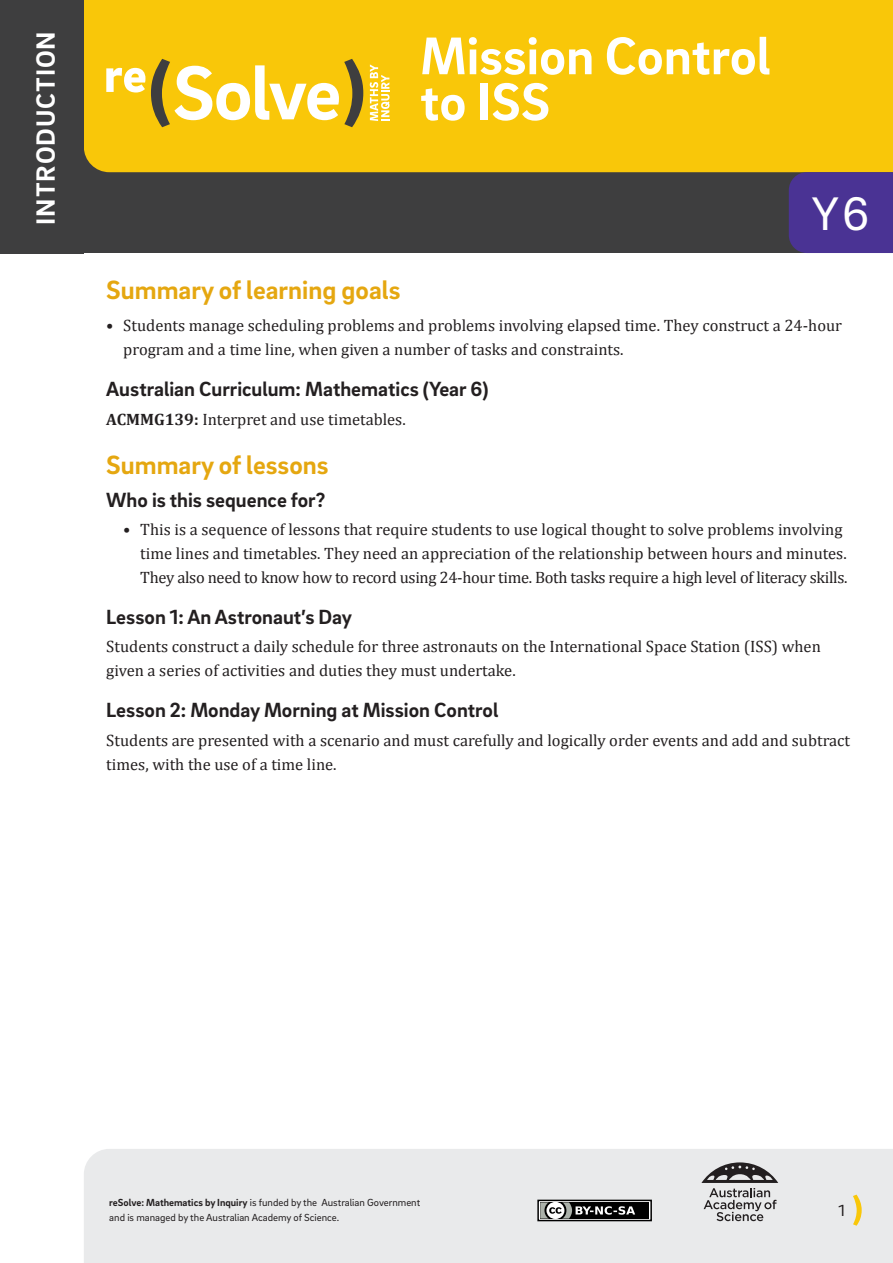
<style>
.page{position:relative;width:893px;height:1263px;background:#fff}
.page>*{position:absolute;margin:0;border:0;box-sizing:border-box;transform-origin:0 0}
.t1{font:700 54.3px/45.9px "Brix Sans";color:#fff}
.t2{font:48.15px "Brix Sans";color:#fff}
.t3{font:700 27px "Brix Sans";color:#e5a710}
.t4{font:700 27px "Brix Sans";letter-spacing:.035em;color:#fff}
.t5{font:700 21px "Brix Sans";color:#231f20}
.t6{font:16.5px/24px "Cambria";color:#231f20}
.t7{font:16.5px "Brix Sans";color:#231f20}
.t8{font:10.5px/15px "Brix Sans";color:#231f20}
.s1{font-weight:700}
</style>
<div class="page">
<div style="left:84px;top:1149px;width:809px;height:114px;background:#e9eaeb"></div>
<svg style="left:853px;top:1194px;width:9px;height:32px"></svg>
<svg style="left:539px;top:1201px;width:111px;height:18px"></svg>
<div style="left:537px;top:1199px;width:115px;height:22px;border:1px solid #000"></div>
<div style="left:540px;top:1202px;width:109px;height:16px;background:#000"></div>
<svg style="left:540px;top:1202px;width:95px;height:16px"></svg>
<svg style="left:701px;top:1162px;width:77px;height:59px;background:#a9a8a9"></svg>
<div style="left:71px;top:147px;width:822px;height:106px;background:#3e3e3f"></div>
<div style="left:84px;top:0;width:809px;height:172px;background:#f9c709"></div>
<div style="left:0;top:0;width:84px;height:253px;background:#3e3e3f"></div>
<div style="left:789px;top:172px;width:104px;height:81px;background:#4a3394"></div>
<svg style="left:151px;top:59px;width:212px;height:68px"></svg>
<svg style="left:370px;top:64px;width:20px;height:57px"></svg>
<svg style="left:106px;top:68px;width:39px;height:25px"></svg>
<p class="t4" style="left:28px;top:225px;width:195px;rotate:-90deg">INTRODUCTION</p>
<p class="t1" style="left:420px;top:31px;width:352px">Mission Control to ISS</p>
<p class="t2" style="left:812px;top:183px;width:59px">Y6</p>
<p class="t3" style="left:106px;top:272px;width:296px">Summary of learning goals</p>
<p class="t6" style="left:123px;top:314px;width:720px;text-indent:-17px">• Students manage scheduling problems and problems involving elapsed time. They construct a 24-hour program and a time line, when given a number of tasks and constraints.</p>
<p class="t5" style="left:106px;top:376px;width:384px">Australian Curriculum: Mathematics (Year 6)</p>
<p class="t6" style="left:106px;top:407px;width:301px"><span class="s1">ACMMG139:</span> Interpret and use timetables.</p>
<p class="t3" style="left:106px;top:447px;width:224px">Summary of lessons</p>
<p class="t5" style="left:106px;top:486px;width:220px">Who is this sequence for?</p>
<p class="t6" style="left:140px;top:517px;width:709px;text-indent:-17px">• This is a sequence of lessons that require students to use logical thought to solve problems involving time lines and timetables. They need an appreciation of the relationship between hours and minutes.<br>They also need to know how to record using 24-hour time. Both tasks require a high level of literacy skills.</p>
<p class="t5" style="left:106px;top:603px;width:247px">Lesson 1: An Astronaut’s Day</p>
<p class="t6" style="left:106px;top:635px;width:716px">Students construct a daily schedule for three astronauts on the International Space Station (ISS) when given a series of activities and duties they must undertake.</p>
<p class="t5" style="left:106px;top:696px;width:394px">Lesson 2: Monday Morning at Mission Control</p>
<p class="t6" style="left:106px;top:728px;width:745px">Students are presented with a scenario and must carefully and logically order events and add and subtract times, with the use of a time line.</p>
<p class="t8" style="left:109px;top:1195px;width:312px"><span class="s1">reSolve: Mathematics by Inquiry</span> is funded by the Australian Government and is managed by the Australian Academy of Science.</p>
<p class="t7" style="left:838px;top:1200px;width:8px">1</p>
</div>
